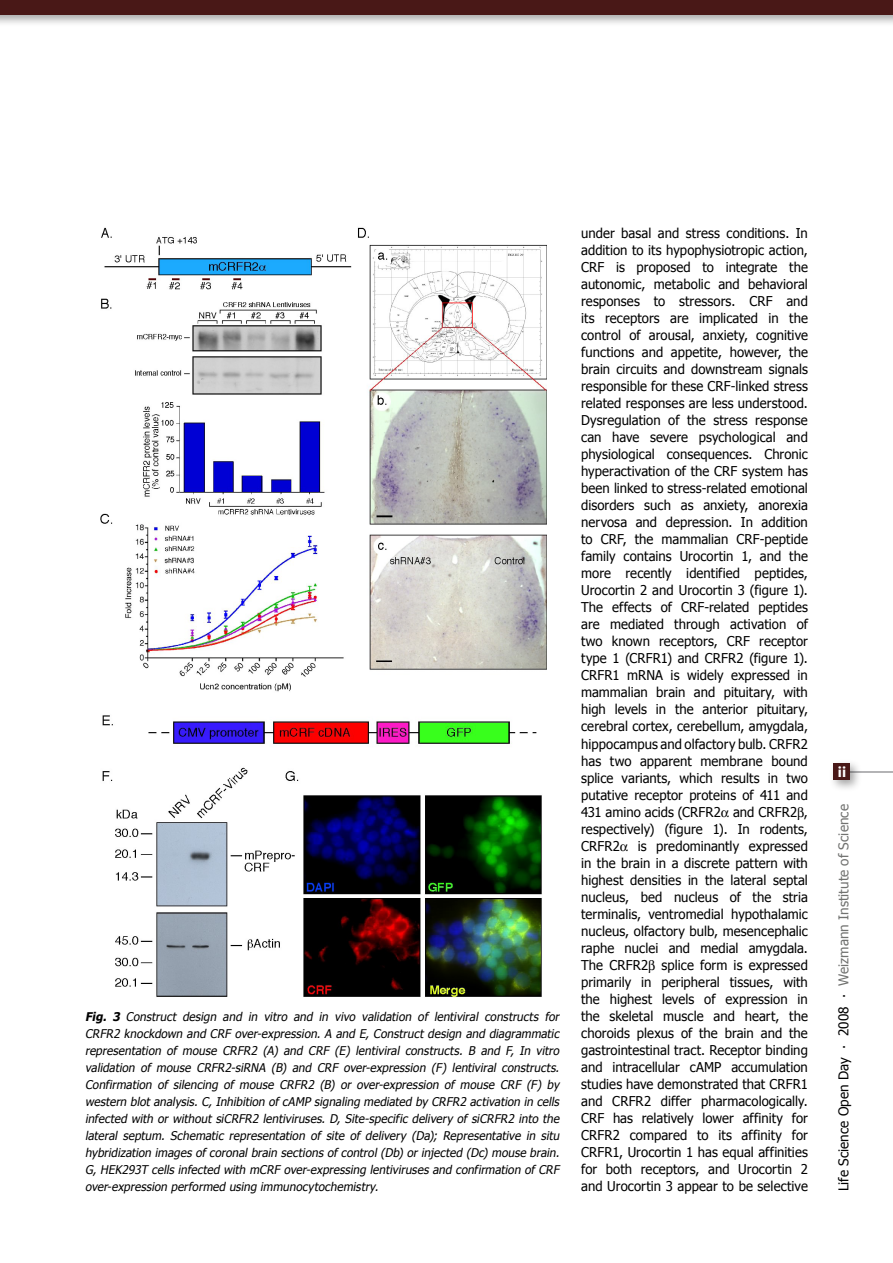
<style>
.page{position:relative;width:893px;height:1263px;background:#fff}
.page>*{position:absolute;margin:0;border:0;box-sizing:border-box;transform-origin:0 0}
.t1{font:700 15px "Myriad";color:#fff}
.t2{font:13.5px/17px "Tahoma";letter-spacing:.005em;color:#000;text-align:justify}
.t3{font:13.5px "Tahoma";letter-spacing:.005em;color:#717270}
.t4{font:italic 12px/17px "Tahoma";letter-spacing:.01em;color:#000}
.s1{font-weight:700}
.s2{color:#000}
</style>
<div class="page">
<hr style="left:839px;top:771px;width:54px;height:1px;background:#7b7b7d">
<div style="left:829px;top:758px;width:39px;height:39px;background:#000;opacity:.35"></div>
<div style="left:833px;top:763px;width:17px;height:16px;background:#491817"></div>
<div style="left:0;top:0;width:893px;height:32px;background:#000;opacity:.35"></div>
<div style="left:0;top:0;width:893px;height:15px;background:#491817"></div>
<img style="left:100px;top:227px;width:447px;height:770px">
<p class="t4" style="left:85px;top:1007px;width:478px"><span class="s1">Fig. 3</span> Construct design and in vitro and in vivo validation of lentiviral constructs for CRFR2 knockdown and CRF over-expression. A and E, Construct design and diagrammatic representation of mouse CRFR2 (A) and CRF (E) lentiviral constructs. B and F, In vitro validation of mouse CRFR2-siRNA (B) and CRF over-expression (F) lentiviral constructs.<br>Confirmation of silencing of mouse CRFR2 (B) or over-expression of mouse CRF (F) by western blot analysis. C, Inhibition of cAMP signaling mediated by CRFR2 activation in cells infected with or without siCRFR2 lentiviruses. D, Site-specific delivery of siCRFR2 into the lateral septum. Schematic representation of site of delivery (Da); Representative in situ hybridization images of coronal brain sections of control (Db) or injected (Dc) mouse brain.<br>G, HEK293T cells infected with mCRF over-expressing lentiviruses and confirmation of CRF over-expression performed using immunocytochemistry.</p>
<p class="t2" style="left:581px;top:224px;width:228px">under basal and stress conditions. In addition to its hypophysiotropic action, CRF is proposed to integrate the autonomic, metabolic and behavioral responses to stressors. CRF and its receptors are implicated in the control of arousal, anxiety, cognitive functions and appetite, however, the brain circuits and downstream signals responsible for these CRF-linked stress related responses are less understood.<br>Dysregulation of the stress response can have severe psychological and physiological consequences. Chronic hyperactivation of the CRF system has been linked to stress-related emotional disorders such as anxiety, anorexia nervosa and depression. In addition to CRF, the mammalian CRF-peptide family contains Urocortin 1, and the more recently identified peptides, Urocortin 2 and Urocortin 3 (figure 1).<br>The effects of CRF-related peptides are mediated through activation of two known receptors, CRF receptor type 1 (CRFR1) and CRFR2 (figure 1).<br>CRFR1 mRNA is widely expressed in mammalian brain and pituitary, with high levels in the anterior pituitary, cerebral cortex, cerebellum, amygdala, hippocampus and olfactory bulb. CRFR2 has two apparent membrane bound splice variants, which results in two putative receptor proteins of 411 and 431 amino acids (CRFR2 and CRFR2 , respectively) (figure 1). In rodents, CRFR2</p>
<p class="t2" style="left:581px;top:836px;width:228px;text-indent:57px">is predominantly expressed in the brain in a discrete pattern with highest densities in the lateral septal nucleus, bed nucleus of the stria terminalis, ventromedial hypothalamic nucleus, olfactory bulb, mesencephalic raphe nuclei and medial amygdala.<br>The CRFR2 splice form is expressed primarily in peripheral tissues, with the highest levels of expression in the skeletal muscle and heart, the choroids plexus of the brain and the gastrointestinal tract. Receptor binding and intracellular cAMP accumulation studies have demonstrated that CRFR1 and CRFR2 differ pharmacologically.<br>CRF has relatively lower affinity for CRFR2 compared to its affinity for CRFR1, Urocortin 1 has equal affinities for both receptors, and Urocortin 2 and Urocortin 3 appear to be selective</p>
<p class="t1" style="left:838px;top:764px;width:10px">ii</p>
<p class="t3" style="left:834px;top:1191px;width:389px;rotate:-90deg"><span class="s2">Life Science Open Day ∙ 2008 ∙</span> Weizmann Institute of Science</p>
</div>
